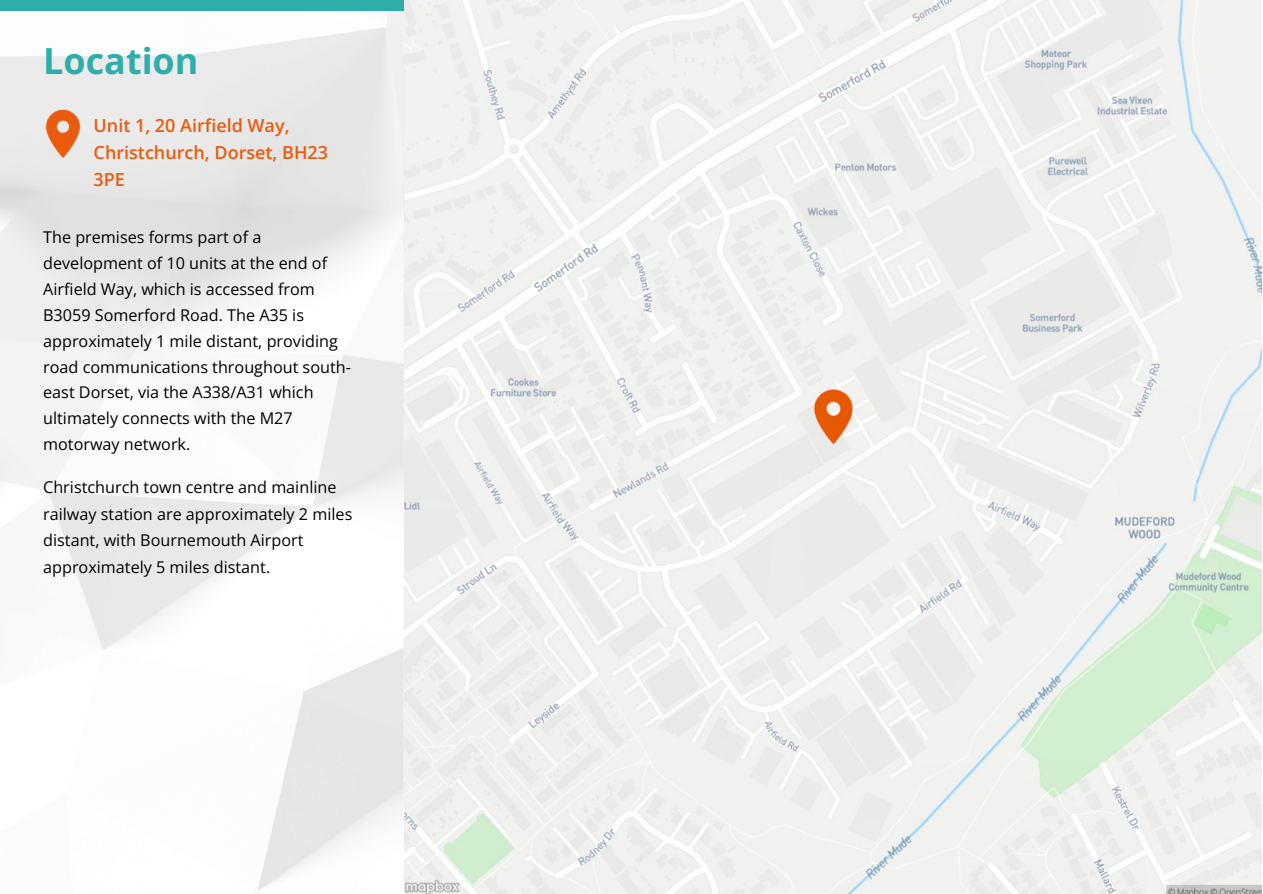
<style>
.page{position:relative;width:1263px;height:894px;background:#fff}
.page>*{position:absolute;margin:0;border:0;box-sizing:border-box;transform-origin:0 0}
.t1{font:700 36px "Open Sans";color:#2fadaa}
.t2{font:600 18px/27px "Open Sans";color:#ea5b0d}
.t3{font:16.2px/25.8px "Open Sans";color:#000}
</style>
<div class="page">
<img style="left:0;top:0;width:1261px;height:893px">
<img style="left:34px;top:105px;width:58px;height:58px">
<div style="left:0;top:0;width:404px;height:11px;background:#2fadaa"></div>
<h2 class="t1" style="left:43px;top:35px;width:157px">Location</h2>
<p class="t2" style="left:94px;top:111px;width:236px">Unit 1, 20 Airfield Way,<br>Christchurch, Dorset, BH23<br>3PE</p>
<p class="t3" style="left:43px;top:224px;width:309px">The premises forms part of a development of 10 units at the end of Airfield Way, which is accessed from B3059 Somerford Road. The A35 is approximately 1 mile distant, providing road communications throughout south&shy;east Dorset, via the A338/A31 which ultimately connects with the M27 motorway network.</p>
<p class="t3" style="left:43px;top:473px;width:295px">Christchurch town centre and mainline</p>
<p class="t3" style="left:43px;top:500px;width:311px">railway station are approximately 2 miles</p>
<p class="t3" style="left:43px;top:526px;width:262px">distant, with Bournemouth Airport</p>
<p class="t3" style="left:43px;top:553px;width:229px">approximately 5 miles distant.</p>
</div>
